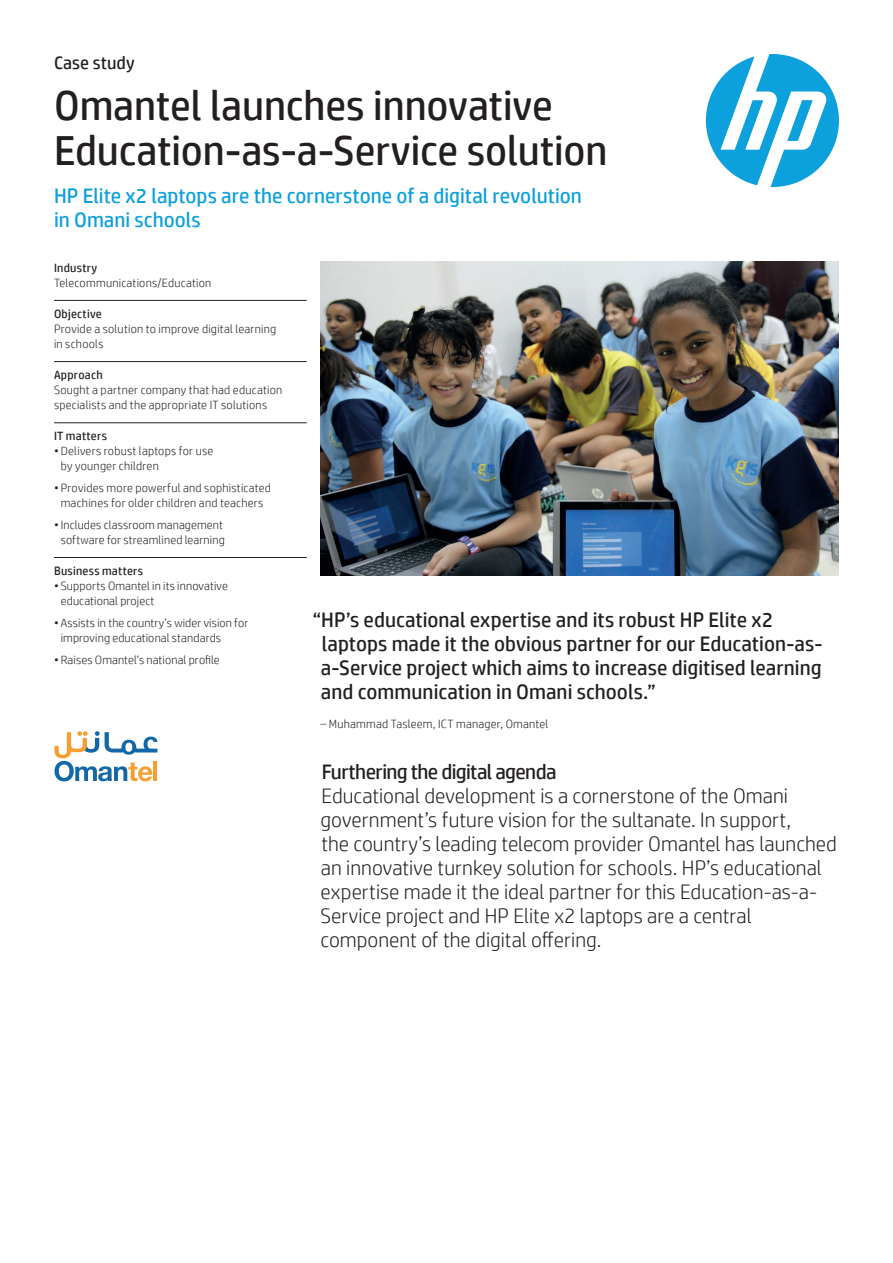
<style>
.page{position:relative;width:893px;height:1263px;background:#fff}
.page>*{position:absolute;margin:0;border:0;box-sizing:border-box;transform-origin:0 0}
.Headline_28_30{font:42px/45px "HP Simplified";letter-spacing:-.005em;color:#231f20}
.Intro_14_16{font:300 21px/24px "HP Simplified";color:#231f20}
.Cover_quote_14_16{font:21px/24px "HP Simplified";color:#231f20}
.Subhead_14_16_bold_b{font:21px/24px "HP Simplified";color:#0ca0dd}
.Subhead_14_16_bold_b-2{font:21px "HP Simplified";letter-spacing:-.03em;color:#231f20}
.Docment_type_12_14{font:18px "HP Simplified";letter-spacing:.005em;color:#231f20}
.Sidebar_body_w__rule{font:300 12px/15px "HP Simplified";letter-spacing:.015em;color:#231f20}
.Sidebar_header{font:12px "HP Simplified";letter-spacing:.02em;color:#231f20}
.Cover_quote_attribut{font:300 12px "HP Simplified";letter-spacing:.02em;color:#231f20}
</style>
<div class="page">
<svg style="left:706px;top:54px;width:133px;height:133px"></svg>
<img style="left:320px;top:262px;width:519px;height:313px">
<svg style="left:54px;top:731px;width:104px;height:51px"></svg>
<hr style="left:154px;top:761px;width:3px;height:20px;background:#f89f32">
<hr style="left:54px;top:300px;width:253px;height:1px;background:#231f20">
<hr style="left:54px;top:361px;width:253px;height:1px;background:#231f20">
<hr style="left:54px;top:422px;width:253px;height:1px;background:#231f20">
<hr style="left:54px;top:557px;width:253px;height:1px;background:#231f20">
<p class="Docment_type_12_14" style="left:54px;top:51px;width:82px">Case study</p>
<p class="Headline_28_30" style="left:54px;top:83px;width:555px">Omantel launches innovative<br>Education-as-a-Service solution</p>
<p class="Subhead_14_16_bold_b" style="left:54px;top:183px;width:529px">HP Elite x2 laptops are the cornerstone of a digital revolution in Omani schools</p>
<p class="Sidebar_header" style="left:54px;top:260px;width:45px">Industry</p>
<p class="Sidebar_body_w__rule" style="left:54px;top:275px;width:159px">Telecommunications/Education</p>
<p class="Sidebar_header" style="left:54px;top:306px;width:49px">Objective</p>
<p class="Sidebar_body_w__rule" style="left:54px;top:321px;width:224px">Provide a solution to improve digital learning in schools</p>
<p class="Sidebar_header" style="left:54px;top:367px;width:50px">Approach</p>
<p class="Sidebar_body_w__rule" style="left:54px;top:382px;width:230px">Sought a partner company that had education specialists and the appropriate IT solutions</p>
<p class="Sidebar_header" style="left:54px;top:428px;width:55px">IT matters</p>
<p class="Sidebar_body_w__rule" style="left:61px;top:443px;width:154px;text-indent:-7px">• Delivers robust laptops for use by younger children</p>
<p class="Sidebar_body_w__rule" style="left:54px;top:480px;width:218px;text-align:center">• Provides more powerful and sophisticated machines for older children and teachers</p>
<p class="Sidebar_body_w__rule" style="left:54px;top:517px;width:172px;text-align:center">•Includes classroom management software for streamlined learning</p>
<p class="Sidebar_header" style="left:54px;top:563px;width:91px">Business matters</p>
<p class="Sidebar_body_w__rule" style="left:61px;top:578px;width:169px;text-indent:-7px">• Supports Omantel in its innovative educational project</p>
<p class="Sidebar_body_w__rule" style="left:61px;top:615px;width:189px;text-indent:-7px">• Assists in the country’s wider vision for improving educational standards</p>
<p class="Sidebar_body_w__rule" style="left:54px;top:651px;width:167px">• Raises Omantel’s national profile</p>
<p class="Cover_quote_14_16" style="left:321px;top:608px;width:503px;text-indent:-8px">“HP’s educational expertise and its robust HP Elite x2 laptops made it the obvious partner for our Education-as&shy;a-Service project which aims to increase digitised learning and communication in Omani schools.”</p>
<p class="Cover_quote_attribut" style="left:320px;top:716px;width:230px">– Muhammad Tasleem, ICT manager, Omantel</p>
<p class="Subhead_14_16_bold_b-2" style="left:322px;top:758px;width:236px">Furthering the digital agenda</p>
<p class="Intro_14_16" style="left:320px;top:783px;width:518px">Educational development is a cornerstone of the Omani government’s future vision for the sultanate. In support,<br>the country’s leading telecom provider Omantel has launched an innovative turnkey solution for schools. HP’s educational expertise made it the ideal partner for this Education-as-a-Service project and HP Elite x2 laptops are a central component of the digital offering.</p>
</div>
